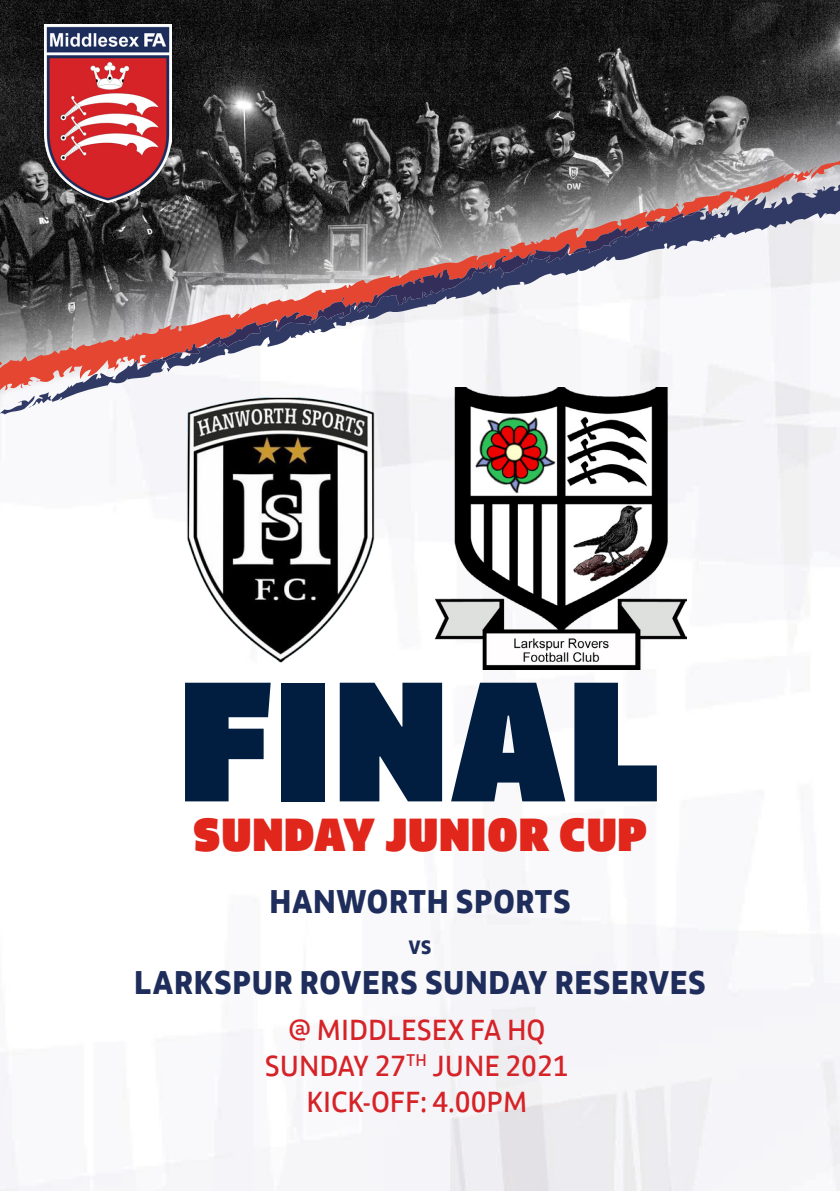
<style>
.page{position:relative;width:840px;height:1191px;background:#fff}
.page>*{position:absolute;margin:0;border:0;box-sizing:border-box;transform-origin:0 0}
.t1{font:176px "FS Jack Poster";color:#011e41}
.t2{font:48px "FS Jack Poster";color:#e1261c}
.t3{font:700 34px "FS Jack";color:#1e2d5b}
.t4{font:30px/36px "FS Jack";color:#d52328;text-align:center}
.t5{font:700 20px "FS Jack";color:#1e2d5b}
</style>
<div class="page">
<img style="left:0;top:417px;width:839px;height:774px">
<img style="left:0;top:0;width:839px;height:417px">
<svg style="left:809px;top:154px;width:30px;height:25px"></svg>
<svg style="left:0;top:168px;width:813px;height:225px;background:#5d5453"></svg>
<svg style="left:0;top:395px;width:36px;height:25px"></svg>
<svg style="left:32px;top:182px;width:807px;height:224px"></svg>
<svg style="left:133px;top:210px;width:578px;height:154px"></svg>
<svg style="left:139px;top:363px;width:7px;height:3px"></svg>
<svg style="left:359px;top:309px;width:6px;height:4px"></svg>
<svg style="left:631px;top:229px;width:7px;height:7px"></svg>
<svg style="left:609px;top:241px;width:7px;height:6px"></svg>
<svg style="left:699px;top:208px;width:6px;height:3px"></svg>
<svg style="left:479px;top:262px;width:7px;height:4px"></svg>
<svg style="left:206px;top:338px;width:8px;height:8px"></svg>
<svg style="left:228px;top:328px;width:8px;height:6px"></svg>
<img style="left:44px;top:24px;width:128px;height:179px">
<img style="left:152px;top:387px;width:255px;height:282px">
<img style="left:433px;top:387px;width:252px;height:282px">
<h1 class="t1" style="left:178px;top:588px;width:485px">FINAL</h1>
<h2 class="t2" style="left:193px;top:793px;width:455px">SUNDAY JUNIOR CUP</h2>
<p class="t3" style="left:269px;top:872px;width:303px">HANWORTH SPORTS</p>
<p class="t5" style="left:408px;top:930px;width:25px">VS</p>
<p class="t3" style="left:134px;top:954px;width:573px">LARKSPUR ROVERS SUNDAY RESERVES</p>
<p class="t4" style="left:265px;top:1009px;width:305px">@ MIDDLESEX FA HQ<br>SUNDAY 27<sup>TH</sup> JUNE 2021<br>KICK-OFF: 4.00PM</p>
</div>
